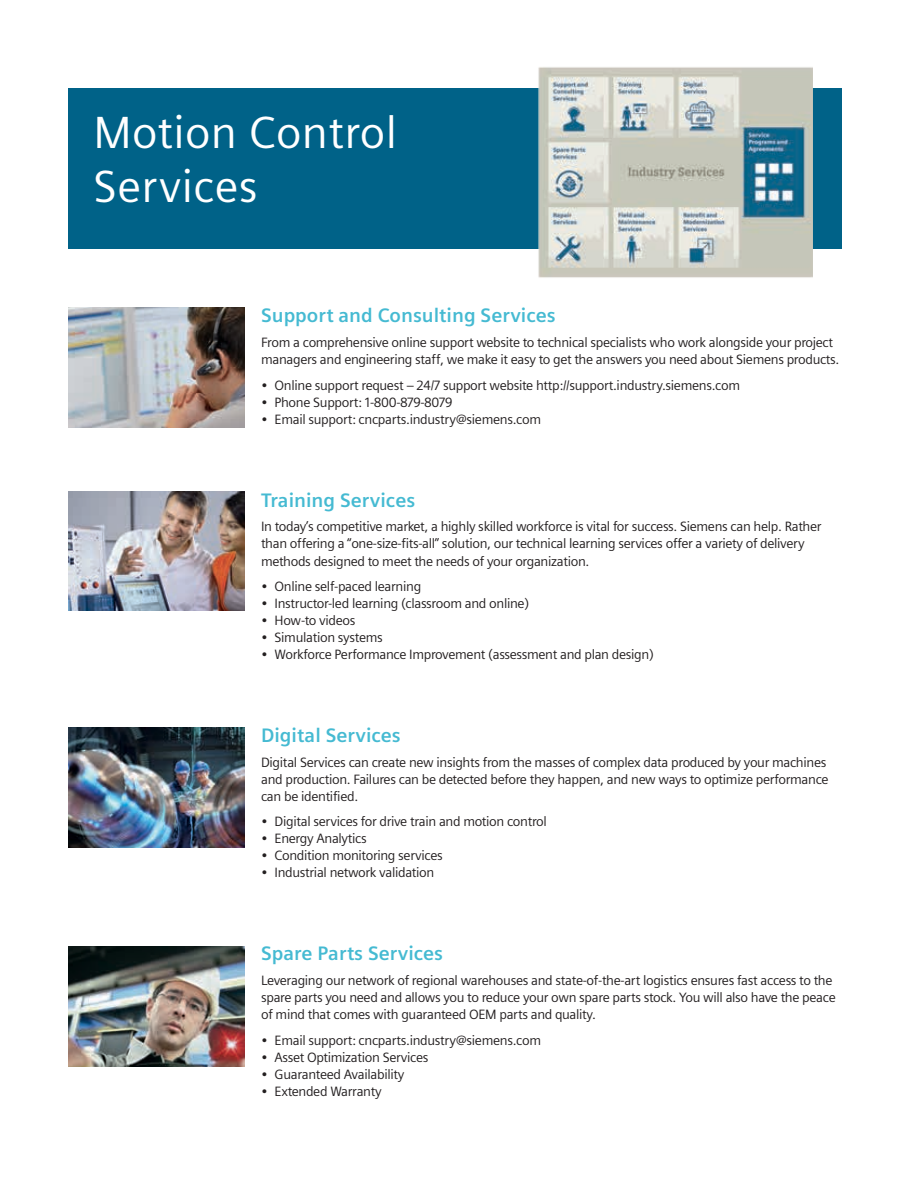
<style>
.page{position:relative;width:918px;height:1188px;background:#fff}
.page>*{position:absolute;margin:0;border:0;box-sizing:border-box;transform-origin:0 0}
.t1{font:45px/54px "Siemens Sans";letter-spacing:.01em;color:#fff}
.t2{font:700 19.5px "Siemens Sans";color:#45bad2}
.t3{font:13.5px/17px "Siemens Sans";letter-spacing:-.025em;color:#231f20}
</style>
<div class="page">
<img style="left:68px;top:308px;width:176px;height:119px">
<img style="left:68px;top:491px;width:176px;height:120px">
<img style="left:68px;top:728px;width:176px;height:120px">
<img style="left:68px;top:946px;width:176px;height:120px">
<div style="left:68px;top:88px;width:773px;height:160px;background:#006288"></div>
<img style="left:536px;top:67px;width:277px;height:211px">
<h1 class="t1" style="left:94px;top:106px;width:305px">Motion Control<br>Services</h1>
<h2 class="t2" style="left:261px;top:305px;width:296px">Support and Consulting Services</h2>
<p class="t3" style="left:261px;top:334px;width:580px">From a comprehensive online support website to technical specialists who work alongside your project managers and engineering staff, we make it easy to get the answers you need about Siemens products.</p>
<p class="t3" style="left:261px;top:377px;width:481px">• Online support request – 24/7 support website http://support.industry.siemens.com</p>
<p class="t3" style="left:261px;top:394px;width:193px">• Phone Support: 1-800-879-8079</p>
<p class="t3" style="left:261px;top:411px;width:282px">• Email support: cncparts.industry@siemens.com</p>
<h2 class="t2" style="left:261px;top:489px;width:156px">Training Services</h2>
<p class="t3" style="left:261px;top:518px;width:562px">In today’s competitive market, a highly skilled workforce is vital for success. Siemens can help. Rather than offering a “one-size-fits-all” solution, our technical learning services offer a variety of delivery methods designed to meet the needs of your organization.</p>
<p class="t3" style="left:261px;top:578px;width:162px">• Online self-paced learning</p>
<p class="t3" style="left:261px;top:595px;width:270px">• Instructor-led learning (classroom and online)</p>
<p class="t3" style="left:261px;top:612px;width:96px">• How-to videos</p>
<p class="t3" style="left:261px;top:629px;width:123px">• Simulation systems</p>
<p class="t3" style="left:261px;top:646px;width:394px">• Workforce Performance Improvement (assessment and plan design)</p>
<h2 class="t2" style="left:261px;top:724px;width:141px">Digital Services</h2>
<p class="t3" style="left:261px;top:754px;width:569px">Digital Services can create new insights from the masses of complex data produced by your machines and production. Failures can be detected before they happen, and new ways to optimize performance can be identified.</p>
<p class="t3" style="left:261px;top:813px;width:287px">• Digital services for drive train and motion control</p>
<p class="t3" style="left:261px;top:830px;width:107px">• Energy Analytics</p>
<p class="t3" style="left:261px;top:847px;width:183px">• Condition monitoring services</p>
<p class="t3" style="left:261px;top:864px;width:175px">• Industrial network validation</p>
<h2 class="t2" style="left:261px;top:942px;width:184px">Spare Parts Services</h2>
<p class="t3" style="left:261px;top:972px;width:576px">Leveraging our network of regional warehouses and state-of-the-art logistics ensures fast access to the spare parts you need and allows you to reduce your own spare parts stock. You will also have the peace of mind that comes with guaranteed OEM parts and quality.</p>
<p class="t3" style="left:261px;top:1032px;width:282px">• Email support: cncparts.industry@siemens.com</p>
<p class="t3" style="left:261px;top:1049px;width:169px">• Asset Optimization Services</p>
<p class="t3" style="left:261px;top:1066px;width:145px">• Guaranteed Availability</p>
<p class="t3" style="left:261px;top:1083px;width:122px">• Extended Warranty</p>
</div>
